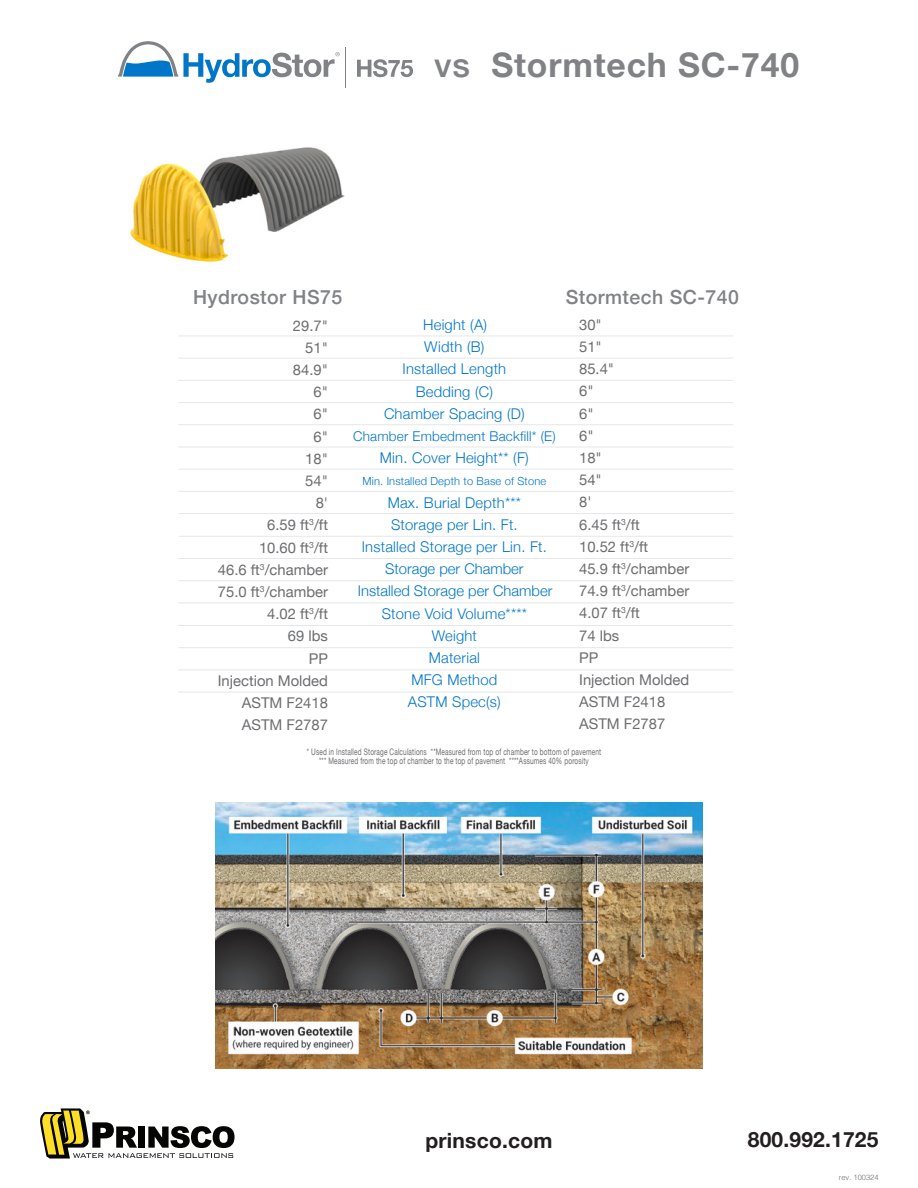
<style>
.page{position:relative;width:918px;height:1188px;background:#fff}
.page>*{position:absolute;margin:0;border:0;box-sizing:border-box;transform-origin:0 0}
.t1{font:700 33.75px "Helvetica Neue";letter-spacing:.025em;color:#808285}
.t2{font:700 21px "Helvetica Neue";letter-spacing:.01em;color:#231f20}
.t3{font:500 19.5px "Helvetica Neue";letter-spacing:.025em;color:#808285}
.t4{font:14.85px/22.2px "Helvetica Neue";color:#6c6d70}
.t5{font:300 14.85px/22.2px "Helvetica Neue";letter-spacing:.015em;color:#0076c8;text-align:center}
.t6{font:300 13.5px "Helvetica Neue";letter-spacing:.015em;color:#0076c8}
.t7{font:300 11.1px "Helvetica Neue";letter-spacing:.015em;color:#0076c8}
.t8{font:9px/9px "Helvetica Neue";letter-spacing:.025em;color:#6c6d70;text-align:center;scale:.72 1}
.t9{font:300 7.5px "Helvetica";color:#6c6d70}
.s1{font-weight:500}
</style>
<div class="page">
<img style="left:215px;top:802px;width:488px;height:267px">
<svg style="left:40px;top:1108px;width:195px;height:51px"></svg>
<img style="left:130px;top:147px;width:215px;height:115px">
<hr style="left:346px;top:48px;width:1px;height:40px;background:#808285">
<svg style="left:357px;top:59px;width:56px;height:18px"></svg>
<svg style="left:118px;top:41px;width:222px;height:42px"></svg>
<hr style="left:178px;top:335px;width:555px;height:1px;background:#e6e7e9">
<hr style="left:178px;top:358px;width:555px;height:1px;background:#e6e7e9">
<hr style="left:178px;top:380px;width:555px;height:1px;background:#e6e7e9">
<hr style="left:178px;top:402px;width:555px;height:1px;background:#e6e7e9">
<hr style="left:178px;top:424px;width:555px;height:1px;background:#e6e7e9">
<hr style="left:178px;top:447px;width:555px;height:1px;background:#e6e7e9">
<hr style="left:178px;top:469px;width:555px;height:1px;background:#e6e7e9">
<hr style="left:178px;top:491px;width:555px;height:1px;background:#e6e7e9">
<hr style="left:178px;top:513px;width:555px;height:1px;background:#e6e7e9">
<hr style="left:178px;top:558px;width:555px;height:1px;background:#e6e7e9">
<hr style="left:178px;top:580px;width:555px;height:1px;background:#e6e7e9">
<hr style="left:178px;top:602px;width:555px;height:1px;background:#e6e7e9">
<hr style="left:178px;top:625px;width:555px;height:1px;background:#e6e7e9">
<hr style="left:178px;top:647px;width:555px;height:1px;background:#e6e7e9">
<hr style="left:178px;top:669px;width:555px;height:1px;background:#e6e7e9">
<hr style="left:178px;top:692px;width:555px;height:1px;background:#e6e7e9">
<hr style="left:178px;top:536px;width:555px;height:1px;background:#e6e7e9">
<h1 class="t1" style="left:434px;top:39px;width:366px"><span class="s1">vs</span> Stormtech SC-740</h1>
<h3 class="t3" style="left:193px;top:281px;width:151px">Hydrostor HS75</h3>
<h3 class="t3" style="left:566px;top:281px;width:175px">Stormtech SC-740</h3>
<p class="t4" style="left:218px;top:315px;width:112px;text-align:right">29.7"<br>51"<br>84.9"<br>6"<br>6"<br>6"<br>18"<br>54"<br>8'<br>6.59 ft<sup>3</sup>/ft<br>10.60 ft<sup>3</sup>/ft<br>46.6 ft<sup>3</sup>/chamber<br>75.0 ft<sup>3</sup>/chamber<br>4.02 ft<sup>3</sup>/ft<br>69 lbs<br>PP<br>Injection Molded<br>ASTM F2418<br>ASTM F2787</p>
<p class="t5" style="left:384px;top:313px;width:142px">Height (A)<br>Width (B)<br>Installed Length<br>Bedding (C)<br>Chamber Spacing (D)</p>
<p class="t6" style="left:353px;top:425px;width:204px">Chamber Embedment Backfill* (E)</p>
<p class="t5" style="left:380px;top:446px;width:150px">Min. Cover Height** (F)</p>
<p class="t7" style="left:363px;top:472px;width:185px">Min. Installed Depth to Base of Stone</p>
<p class="t5" style="left:358px;top:490px;width:196px">Max. Burial Depth***<br>Storage per Lin. Ft.<br>Installed Storage per Lin. Ft.<br>Storage per Chamber<br>Installed Storage per Chamber<br>Stone Void Volume****<br>Weight<br>Material<br>MFG Method<br>ASTM Spec(s)</p>
<p class="t4" style="left:579px;top:314px;width:112px">30"<br>51"<br>85.4"<br>6"<br>6"<br>6"<br>18"<br>54"<br>8'<br>6.45 ft<sup>3</sup>/ft<br>10.52 ft<sup>3</sup>/ft<br>45.9 ft<sup>3</sup>/chamber<br>74.9 ft<sup>3</sup>/chamber<br>4.07 ft<sup>3</sup>/ft<br>74 lbs<br>PP<br>Injection Molded<br>ASTM F2418<br>ASTM F2787</p>
<p class="t8" style="left:307px;top:748px;width:410px">* Used in Installed Storage Calculations **Measured from top of chamber to bottom of pavement *** Measured from the top of chamber to the top of pavement ****Assumes 40% porosity</p>
<h2 class="t2" style="left:426px;top:1124px;width:128px">prinsco.com</h2>
<h2 class="t2" style="left:748px;top:1123px;width:132px">800.992.1725</h2>
<p class="t9" style="left:839px;top:1171px;width:41px">rev. 100324</p>
</div>
